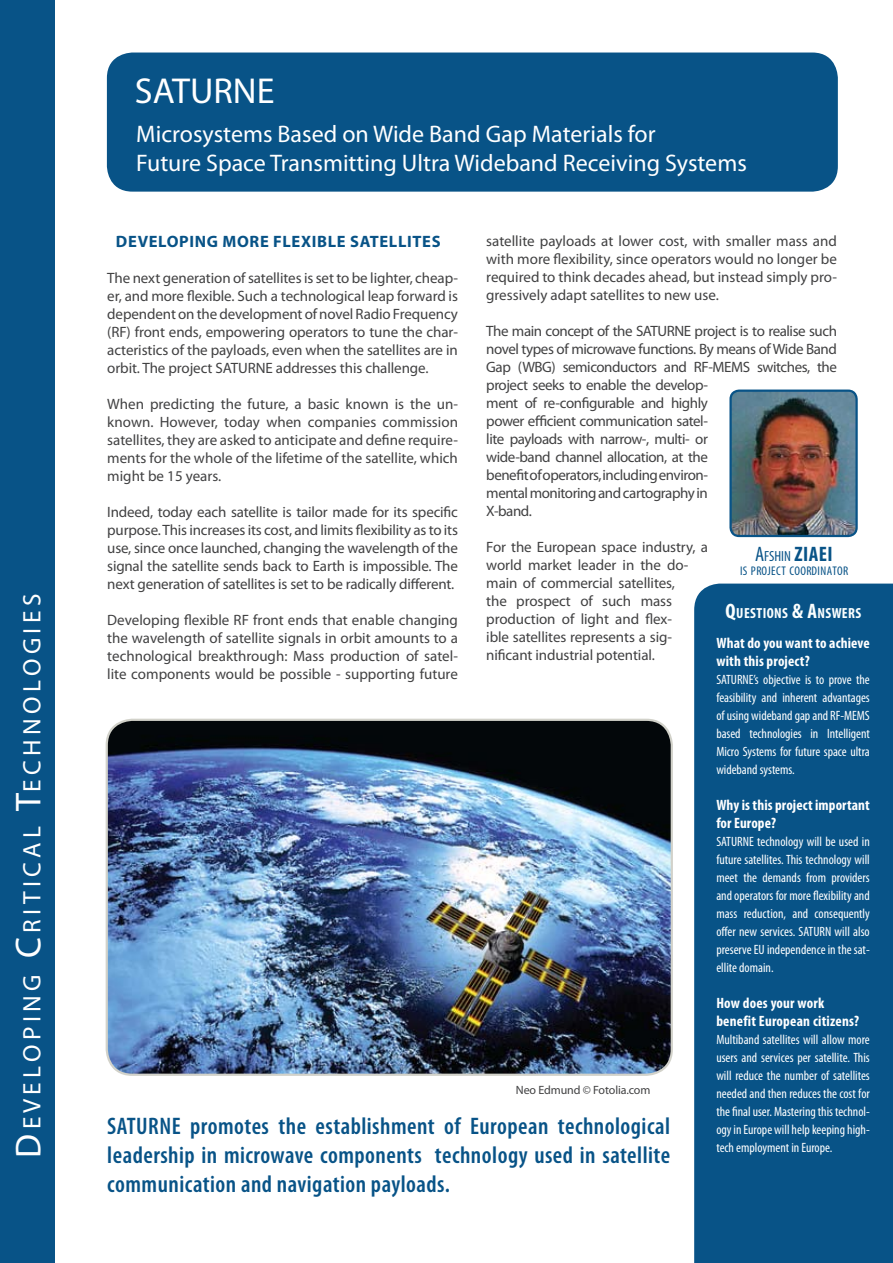
<style>
.page{position:relative;width:893px;height:1263px;background:#fff}
.page>*{position:absolute;margin:0;border:0;box-sizing:border-box;transform-origin:0 0}
.t1{font:36.15px "Myriad Pro";color:#fff}
.t2{font:25.35px "Myriad Pro";letter-spacing:.17em;color:#fff}
.t3{font:600 condensed 24px/28.8px "Myriad Pro";letter-spacing:.02em;color:#085387;text-align:justify}
.t4{font:24px/28.8px "Myriad Pro";color:#fff}
.t5{font:700 16.5px "Myriad Pro";letter-spacing:.04em;color:#085387}
.t6{font:15px/18px "Myriad Pro";letter-spacing:-.015em;color:#414142;text-align:justify}
.t7{font:700 condensed 15px/18px "Myriad Pro";letter-spacing:.01em;color:#fff}
.t8{font:700 condensed 14.7px "Myriad Pro";letter-spacing:.03em;color:#fbffff}
.t9{font:condensed 14.7px "Myriad Pro";color:#085387}
.t10{font:condensed 13.5px/18px "Myriad Pro";color:#fff;text-align:justify}
.t11{font:condensed 12.6px "Myriad Pro";letter-spacing:.03em;color:#085387}
.t12{font:12px "Myriad Pro";letter-spacing:-.01em;color:#414142}
.s1{font-size:36.15px}
.s2{font-size:21px}
.s3{font-weight:700;font-size:21px}
</style>
<div class="page">
<div style="left:107px;top:53px;width:731px;height:139px;background:#085387;border-radius:26px"></div>
<div style="left:0;top:0;width:54px;height:1263px;background:#085387"></div>
<div style="left:694px;top:584px;width:199px;height:679px;background:#085387"></div>
<img style="left:107px;top:720px;width:565px;height:355px">
<div style="left:106px;top:719px;width:567px;height:357px;border:2px solid #d2d2ca;border-radius:26px"></div>
<img style="left:732px;top:392px;width:123px;height:142px">
<div style="left:729px;top:389px;width:129px;height:148px;border:2px solid #085387;border-radius:9px"></div>
<h2 class="t2" style="left:16px;top:1158px;width:563px;rotate:-90deg"><span class="s1">D</span>eve loping <span class="s1">C</span>ritical <span class="s1">T</span>e chnologies</h2>
<h1 class="t1" style="left:135px;top:69px;width:141px">SATURNE</h1>
<h3 class="t4" style="left:136px;top:120px;width:612px">Microsystems Based on Wide Band Gap Materials for<br>Future Space Transmitting Ultra Wideband Receiving Systems</h3>
<p class="t6" style="left:486px;top:232px;width:352px">satellite payloads at lower cost, with smaller mass and with more flexibility, since operators would no longer be required to think decades ahead, but instead simply pro&shy;gressively adapt satellites to new use.</p>
<p class="t6" style="left:486px;top:322px;width:352px;text-align:left">The main concept of the SATURNE project is to realise such novel types of microwave functions. By means of Wide Band Gap (WBG) semiconductors and RF-MEMS switches, the project seeks to enable the develop-<br>ment of re-configurable and highly<br>power efficient communication satel-<br>lite payloads with narrow-, multi- or<br>wide-band channel allocation, at the<br>benefit of operators, including environ-<br>mental monitoring and cartography in<br>X-band.</p>
<p class="t6" style="left:486px;top:538px;width:223px;text-align:left">For the European space industry, a world market leader in the do&shy;main of commercial satellites,<br>the prospect of such mass production of light and flex-<br>ible satellites represents a sig&shy;nificant industrial potential.</p>
<p class="t5" style="left:116px;top:231px;width:326px">DEVELOPING MORE FLEXIBLE SATELLITES</p>
<p class="t6" style="left:107px;top:269px;width:352px">The next generation of satellites is set to be lighter, cheap&shy;er, and more flexible. Such a technological leap forward is dependent on the development of novel Radio Frequency (RF) front ends, empowering operators to tune the char&shy;acteristics of the payloads, even when the satellites are in orbit. The project SATURNE addresses this challenge.</p>
<p class="t6" style="left:107px;top:395px;width:352px">When predicting the future, a basic known is the un&shy;known. However, today when companies commission satellites, they are asked to anticipate and define require&shy;ments for the whole of the lifetime of the satellite, which might be 15 years.</p>
<p class="t6" style="left:107px;top:503px;width:352px">Indeed, today each satellite is tailor made for its specific purpose. This increases its cost, and limits flexibility as to its use, since once launched, changing the wavelength of the signal the satellite sends back to Earth is impossible. The next generation of satellites is set to be radically different.</p>
<p class="t6" style="left:107px;top:611px;width:352px">Developing flexible RF front ends that enable changing the wavelength of satellite signals in orbit amounts to a technological breakthrough: Mass production of satel&shy;lite components would be possible - supporting future</p>
<p class="t9" style="left:755px;top:547px;width:79px"><span class="s2">A</span>FSHIN <span class="s3">Ziaei</span></p>
<p class="t11" style="left:740px;top:563px;width:110px">IS PROJECT COORDINATOR</p>
<p class="t8" style="left:725px;top:604px;width:137px"><span class="s2">Q</span>UESTIONS <span class="s2">&amp; A</span>NSWERS</p>
<p class="t7" style="left:716px;top:634px;width:155px">What do you want to achieve with this project?</p>
<p class="t10" style="left:716px;top:670px;width:155px">SATURNE’s objective is to prove the feasibility and inherent advantages of using wideband gap and RF-MEMS based technologies in Intelligent Micro Systems for future space ultra wideband systems.</p>
<p class="t7" style="left:716px;top:796px;width:155px">Why is this project important for Europe?</p>
<p class="t10" style="left:716px;top:832px;width:155px">SATURNE technology will be used in future satellites. This technology will meet the demands from providers and operators for more flexibility and mass reduction, and consequently offer new services. SATURN will also preserve EU independence in the sat&shy;ellite domain.</p>
<p class="t7" style="left:716px;top:994px;width:144px">How does your work benefit European citizens?</p>
<p class="t10" style="left:716px;top:1030px;width:155px">Multiband satellites will allow more users and services per satellite. This will reduce the number of satellites needed and then reduces the cost for the final user. Mastering this technol&shy;ogy in Europe will help keeping high&shy;tech employment in Europe.</p>
<p class="t12" style="left:516px;top:1082px;width:136px">Neo Edmund © Fotolia.com</p>
<h3 class="t3" style="left:107px;top:1112px;width:564px">SATURNE promotes the establishment of European technological leadership in microwave components technology used in satellite communication and navigation payloads.</h3>
</div>
